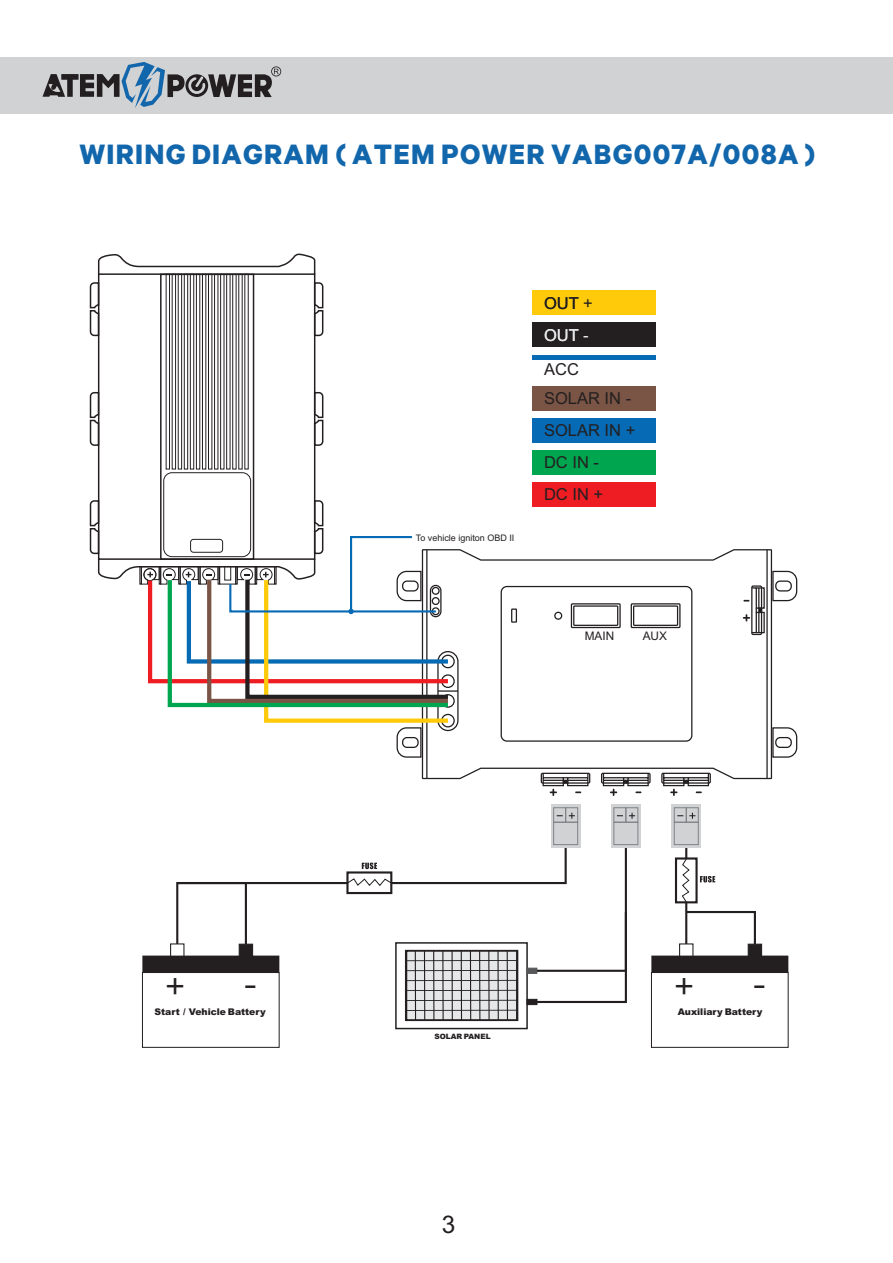
<style>
.page{position:relative;width:893px;height:1263px;background:#fff}
.page>*{position:absolute;margin:0;border:0;box-sizing:border-box;transform-origin:0 0}
.t1{font:36px "RTWS Yue Go Trial";color:#231f20}
.t2{font:700 27px "Calibre";letter-spacing:.045em;color:#1267ac}
.t3{font:24.45px "Arial";color:#231f20}
.t4{font:16.5px/32px "Arial";color:#231f20}
.t5{font:16.5px "Arial";color:#e6e7e9}
.t6{font:11.85px "Arial";color:#231f20}
.t7{font:900 9.15px "Arial";color:#231f20}
.t8{font:9px "Arial";color:#231f20}
.t9{font:900 7.35px "Arial";color:#231f20}
</style>
<div class="page">
<div style="left:533px;top:291px;width:123px;height:24px;background:#feca0a"></div>
<svg style="left:421px;top:549px;width:352px;height:231px"></svg>
<hr style="left:426px;top:550px;width:1px;height:228px;background:#231f20">
<hr style="left:766px;top:550px;width:2px;height:228px;background:#231f20">
<div style="left:437px;top:651px;width:22px;height:80px;border:1px solid #231f20;border-radius:10px"></div>
<div style="left:441px;top:655px;width:14px;height:13px;border:1px solid #231f20;border-radius:50%"></div>
<div style="left:441px;top:674px;width:14px;height:14px;border:1px solid #231f20;border-radius:50%"></div>
<div style="left:441px;top:694px;width:14px;height:14px;border:1px solid #231f20;border-radius:50%"></div>
<div style="left:441px;top:714px;width:14px;height:13px;border:1px solid #231f20;border-radius:50%"></div>
<hr style="left:438px;top:690px;width:20px;height:2px;background:#231f20">
<div style="left:501px;top:586px;width:191px;height:156px;border:1px solid #231f20;border-radius:6px"></div>
<div style="left:511px;top:608px;width:6px;height:15px;border:1px solid #231f20"></div>
<div style="left:751px;top:585px;width:11px;height:50px;border:1px solid #231f20"></div>
<svg style="left:743px;top:587px;width:22px;height:47px"></svg>
<div style="left:541px;top:773px;width:49px;height:11px;border:1px solid #231f20"></div>
<svg style="left:542px;top:772px;width:47px;height:24px"></svg>
<div style="left:601px;top:773px;width:50px;height:11px;border:1px solid #231f20"></div>
<svg style="left:602px;top:772px;width:47px;height:24px"></svg>
<div style="left:661px;top:773px;width:50px;height:11px;border:1px solid #231f20"></div>
<svg style="left:662px;top:772px;width:48px;height:24px"></svg>
<svg style="left:772px;top:727px;width:26px;height:31px"></svg>
<div style="left:775px;top:737px;width:17px;height:11px;border:1px solid #231f20;border-radius:4px"></div>
<svg style="left:772px;top:570px;width:26px;height:32px"></svg>
<div style="left:775px;top:580px;width:17px;height:11px;border:1px solid #231f20;border-radius:4px"></div>
<div style="left:554px;top:612px;width:8px;height:8px;border:1px solid #231f20;border-radius:50%"></div>
<div style="left:571px;top:603px;width:50px;height:25px;border:1px solid #231f20"></div>
<div style="left:573px;top:605px;width:45px;height:21px;border:1px solid #231f20"></div>
<div style="left:631px;top:603px;width:49px;height:25px;border:1px solid #231f20"></div>
<div style="left:633px;top:605px;width:45px;height:21px;border:1px solid #231f20"></div>
<div style="left:0;top:57px;width:893px;height:56px;background:#d1d2d4"></div>
<svg style="left:43px;top:62px;width:238px;height:46px"></svg>
<div style="left:160px;top:274px;width:94px;height:286px;border:1px solid #231f20"></div>
<div style="left:163px;top:472px;width:88px;height:85px;border:1px solid #231f20;border-radius:8px"></div>
<div style="left:166px;top:274px;width:4px;height:195px;border:1px solid #231f20"></div>
<div style="left:172px;top:274px;width:4px;height:195px;border:1px solid #231f20"></div>
<div style="left:178px;top:274px;width:4px;height:195px;border:1px solid #231f20"></div>
<div style="left:184px;top:274px;width:4px;height:195px;border:1px solid #231f20"></div>
<div style="left:190px;top:274px;width:4px;height:195px;border:1px solid #231f20"></div>
<div style="left:196px;top:274px;width:4px;height:195px;border:1px solid #231f20"></div>
<div style="left:202px;top:274px;width:4px;height:195px;border:1px solid #231f20"></div>
<div style="left:208px;top:274px;width:4px;height:195px;border:1px solid #231f20"></div>
<div style="left:214px;top:274px;width:4px;height:195px;border:1px solid #231f20"></div>
<div style="left:220px;top:274px;width:4px;height:195px;border:1px solid #231f20"></div>
<div style="left:226px;top:274px;width:4px;height:195px;border:1px solid #231f20"></div>
<div style="left:232px;top:274px;width:5px;height:195px;border:1px solid #231f20"></div>
<div style="left:244px;top:274px;width:5px;height:195px;border:1px solid #231f20"></div>
<svg style="left:89px;top:391px;width:11px;height:56px"></svg>
<svg style="left:313px;top:391px;width:11px;height:56px"></svg>
<svg style="left:89px;top:253px;width:235px;height:84px"></svg>
<svg style="left:405px;top:1005px;width:113px;height:16px;background:#bfbfc1"></svg>
<hr style="left:415px;top:951px;width:1px;height:69px;background:#231f20">
<hr style="left:424px;top:951px;width:1px;height:69px;background:#231f20">
<hr style="left:433px;top:951px;width:1px;height:69px;background:#231f20">
<hr style="left:442px;top:951px;width:2px;height:69px;background:#231f20">
<hr style="left:452px;top:951px;width:1px;height:69px;background:#231f20">
<hr style="left:461px;top:951px;width:1px;height:69px;background:#231f20">
<hr style="left:470px;top:951px;width:1px;height:69px;background:#231f20">
<hr style="left:479px;top:951px;width:1px;height:69px;background:#231f20">
<hr style="left:498px;top:951px;width:1px;height:69px;background:#231f20">
<hr style="left:507px;top:951px;width:1px;height:69px;background:#231f20">
<hr style="left:488px;top:951px;width:1px;height:69px;background:#231f20">
<hr style="left:406px;top:1010px;width:111px;height:1px;background:#231f20">
<div style="left:395px;top:942px;width:133px;height:87px;border:1px solid #231f20"></div>
<div style="left:611px;top:804px;width:30px;height:44px;background:#d1d2d4"></div>
<div style="left:613px;top:822px;width:25px;height:23px;border:1px solid #808285"></div>
<div style="left:625px;top:807px;width:13px;height:16px;border:1px solid #808285"></div>
<div style="left:613px;top:807px;width:13px;height:16px;border:1px solid #808285"></div>
<svg style="left:629px;top:813px;width:6px;height:6px"></svg>
<div style="left:672px;top:804px;width:29px;height:44px;background:#d1d2d4"></div>
<div style="left:674px;top:822px;width:25px;height:23px;border:1px solid #808285"></div>
<div style="left:686px;top:807px;width:13px;height:16px;border:1px solid #808285"></div>
<div style="left:674px;top:807px;width:13px;height:16px;border:1px solid #808285"></div>
<svg style="left:689px;top:813px;width:6px;height:6px"></svg>
<hr style="left:685px;top:848px;width:2px;height:96px;background:#231f20">
<div style="left:651px;top:972px;width:138px;height:76px;border:1px solid #231f20"></div>
<div style="left:651px;top:955px;width:137px;height:17px;background:#231f20"></div>
<div style="left:679px;top:943px;width:14px;height:19px;border:1px solid #231f20"></div>
<svg style="left:684px;top:910px;width:79px;height:52px"></svg>
<svg style="left:674px;top:856px;width:41px;height:48px"></svg>
<div style="left:551px;top:804px;width:29px;height:44px;background:#d1d2d4"></div>
<div style="left:553px;top:822px;width:25px;height:23px;border:1px solid #808285"></div>
<div style="left:565px;top:807px;width:13px;height:16px;border:1px solid #808285"></div>
<div style="left:553px;top:807px;width:13px;height:16px;border:1px solid #808285"></div>
<svg style="left:569px;top:813px;width:6px;height:6px"></svg>
<div style="left:142px;top:972px;width:138px;height:76px;border:1px solid #231f20"></div>
<div style="left:142px;top:955px;width:137px;height:17px;background:#231f20"></div>
<div style="left:170px;top:943px;width:14px;height:19px;border:1px solid #231f20"></div>
<svg style="left:175px;top:846px;width:452px;height:159px"></svg>
<div style="left:533px;top:323px;width:123px;height:24px;background:#231f20"></div>
<div style="left:533px;top:386px;width:123px;height:25px;background:#7a5546"></div>
<div style="left:533px;top:418px;width:123px;height:25px;background:#076ab4"></div>
<div style="left:533px;top:450px;width:123px;height:24px;background:#00a54f"></div>
<div style="left:533px;top:482px;width:123px;height:24px;background:#ee1d23"></div>
<hr style="left:533px;top:355px;width:123px;height:4px;background:#076ab4">
<svg style="left:89px;top:499px;width:363px;height:259px"></svg>
<p class="t2" style="left:79px;top:138px;width:737px">WIRING DIAGRAM ( ATEM POWER VABG007A/008A )</p>
<p class="t4" style="left:544px;top:288px;width:50px">OUT +</p>
<p class="t5" style="left:544px;top:329px;width:46px">OUT -</p>
<p class="t4" style="left:544px;top:355px;width:36px">ACC</p>
<h1 class="t1" style="left:165px;top:967px;width:22px">+</h1>
<h1 class="t1" style="left:244px;top:964px;width:13px">-</h1>
<p class="t7" style="left:154px;top:1008px;width:113px">Start / Vehicle Battery</p>
<p class="t8" style="left:416px;top:534px;width:100px">To vehicle igniton OBD II</p>
<p class="t4" style="left:544px;top:384px;width:93px">SOLAR IN -<br>SOLAR IN +<br>DC IN -<br>DC IN +</p>
<p class="t6" style="left:585px;top:631px;width:31px">MAIN</p>
<p class="t6" style="left:643px;top:631px;width:26px">AUX</p>
<p class="t9" style="left:434px;top:1034px;width:58px">SOLAR PANEL</p>
<p class="t3" style="left:442px;top:1215px;width:15px">3</p>
<h1 class="t1" style="left:674px;top:967px;width:22px">+</h1>
<h1 class="t1" style="left:753px;top:964px;width:13px">-</h1>
<p class="t7" style="left:678px;top:1008px;width:86px">Auxiliary Battery</p>
</div>
